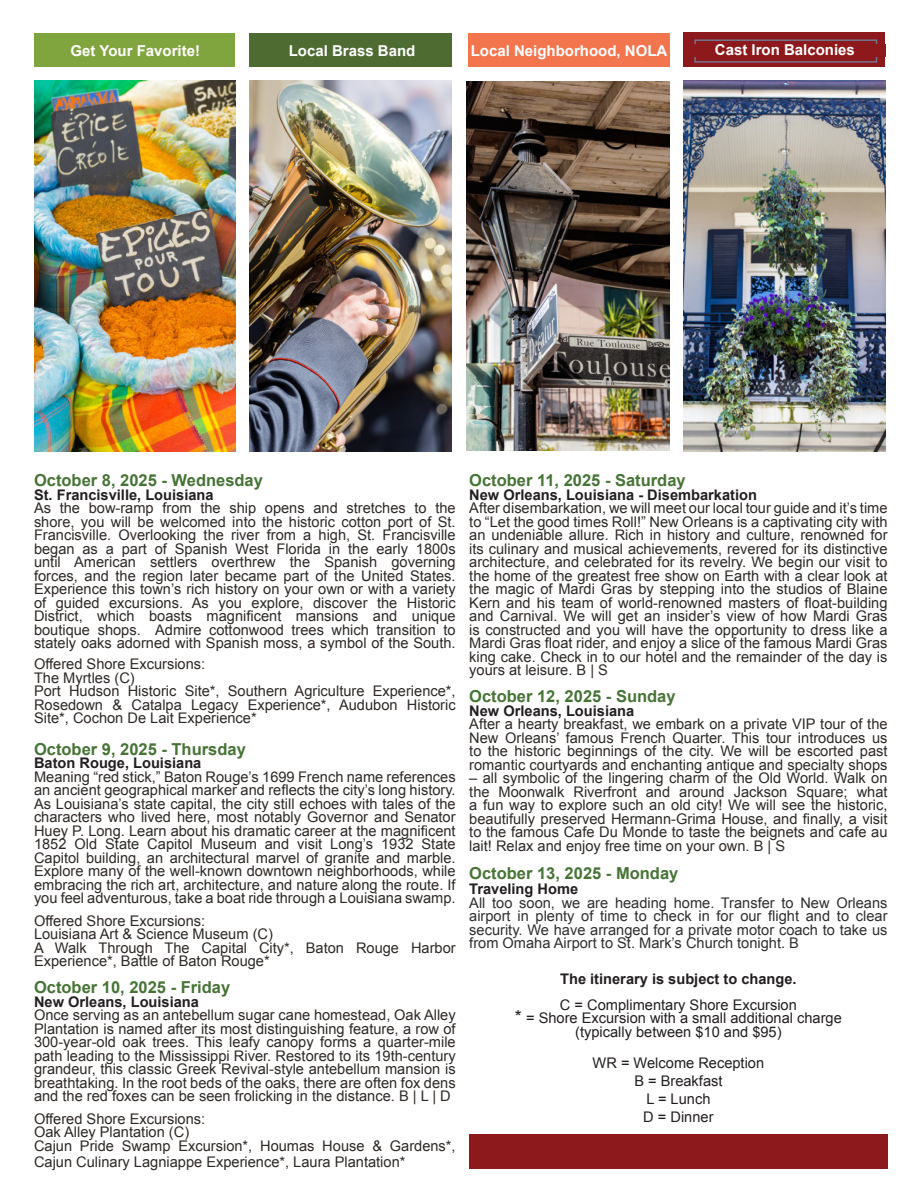
<style>
.page{position:relative;width:918px;height:1188px;background:#fff}
.page>*{position:absolute;margin:0;border:0;box-sizing:border-box;transform-origin:0 0}
.t1{font:700 16.5px "Arial";color:#477436}
.t2{font:700 15px "Arial";color:#fff}
.t3{font:14.7px/13.5px "Arial";color:#2e2926;text-align:justify}
.t4{font:14.7px/13.5px "Arial";color:#2e2f2e;text-align:justify}
.t5{font:700 14.7px "Arial";color:#231f20}
.t6{font:14.7px "Arial";color:#231f20}
.s1{font-size:18px}
</style>
<div class="page">
<div style="left:250px;top:33px;width:202px;height:34px;background:#4e6c32"></div>
<div style="left:468px;top:33px;width:202px;height:34px;background:#f3754e"></div>
<div style="left:684px;top:33px;width:201px;height:34px;background:#8e191c"></div>
<div style="left:34px;top:33px;width:201px;height:34px;background:#81a53e"></div>
<img style="left:34px;top:80px;width:201px;height:372px">
<img style="left:250px;top:80px;width:202px;height:372px">
<img style="left:683px;top:80px;width:202px;height:372px">
<img style="left:467px;top:81px;width:203px;height:370px">
<div style="left:694px;top:39px;width:183px;height:24px;background:#8e191c;border:2px solid #6c87a5"></div>
<div style="left:684px;top:44px;width:202px;height:13px;background:#8e191c"></div>
<div style="left:469px;top:1134px;width:419px;height:35px;background:#8e191c"></div>
<p class="t2" style="left:71px;top:40px;width:131px">Get Your Favorite!</p>
<p class="t2" style="left:289px;top:40px;width:128px">Local Brass Band</p>
<p class="t2" style="left:471px;top:40px;width:198px">Local Neighborhood, NOLA</p>
<p class="t2" style="left:715px;top:40px;width:142px">Cast Iron Balconies</p>
<p class="t1" style="left:34px;top:470px;width:230px">October 8, 2025 - Wednesday</p>
<p class="t5" style="left:34px;top:485px;width:181px">St. Francisville, Louisiana</p>
<p class="t3" style="left:34px;top:502px;width:423px">As the bow-ramp from the ship opens and stretches to the shore, you will be welcomed into the historic cotton port of St.<br>Francisville. Overlooking the river from a high, St. Francisville began as a part of Spanish West Florida in the early 1800s until American settlers overthrew the Spanish governing forces, and the region later became part of the United States.</p>
<p class="t3" style="left:34px;top:583px;width:423px">Experience this town’s rich history on your own or with a variety of guided excursions. As you explore, discover the Historic District, which boasts magnificent mansions and unique boutique shops. Admire cottonwood trees which transition to stately oaks adorned with Spanish moss, a symbol of the South.</p>
<p class="t3" style="left:34px;top:658px;width:173px">Offered Shore Excursions:</p>
<p class="t3" style="left:34px;top:671px;width:102px">The Myrtles (C)</p>
<p class="t3" style="left:34px;top:685px;width:423px">Port Hudson Historic Site*, Southern Agriculture Experience*, Rosedown &amp; Catalpa Legacy Experience*, Audubon Historic Site*, Cochon De Lait Experience*</p>
<p class="t1" style="left:34px;top:738px;width:213px">October 9, 2025 - Thursday</p>
<p class="t5" style="left:34px;top:753px;width:169px">Baton Rouge, Louisiana</p>
<p class="t3" style="left:34px;top:770px;width:423px">Meaning “red stick,” Baton Rouge’s 1699 French name references an ancient geographical marker and reflects the city’s long history.<br>As Louisiana’s state capital, the city still echoes with tales of the characters who lived here, most notably Governor and Senator Huey P. Long. Learn about his dramatic career at the magnificent 1852 Old State Capitol Museum and visit Long’s 1932 State Capitol building, an architectural marvel of granite and marble.<br>Explore many of the well-known downtown neighborhoods, while embracing the rich art, architecture, and nature along the route. If you feel adventurous, take a boat ride through a Louisiana swamp.</p>
<p class="t3" style="left:34px;top:914px;width:173px">Offered Shore Excursions:</p>
<p class="t3" style="left:34px;top:928px;width:240px">Louisiana Art &amp; Science Museum (C)</p>
<p class="t3" style="left:34px;top:941px;width:423px">A Walk Through The Capital City*, Baton Rouge Harbor<br>Experience*, Battle of Baton Rouge*</p>
<p class="t1" style="left:34px;top:977px;width:198px">October 10, 2025 - Friday</p>
<p class="t5" style="left:34px;top:992px;width:166px">New Orleans, Louisiana</p>
<p class="t3" style="left:34px;top:1009px;width:423px">Once serving as an antebellum sugar cane homestead, Oak Alley Plantation is named after its most distinguishing feature, a row of 300-year-old oak trees. This leafy canopy forms a quarter-mile path leading to the Mississippi River. Restored to its 19th-century grandeur, this classic Greek Revival-style antebellum mansion is breathtaking. In the root beds of the oaks, there are often fox dens and the red foxes can be seen frolicking in the distance. B | L | D</p>
<p class="t3" style="left:34px;top:1112px;width:173px">Offered Shore Excursions:</p>
<p class="t3" style="left:34px;top:1126px;width:157px">Oak Alley Plantation (C)</p>
<p class="t3" style="left:34px;top:1138px;width:423px;line-height:16.5px">Cajun Pride Swamp Excursion*, Houmas House &amp; Gardens*,<br>Cajun Culinary Lagniappe Experience*, Laura Plantation*</p>
<p class="t1" style="left:469px;top:470px;width:218px">October 11, 2025 - Saturday</p>
<p class="t5" style="left:469px;top:485px;width:289px">New Orleans, Louisiana - Disembarkation</p>
<p class="t3" style="left:469px;top:502px;width:420px">After disembarkation, we will meet our local tour guide and it’s time to “Let the good times Roll!” New Orleans is a captivating city with an undeniable allure. Rich in history and culture, renowned for its culinary and musical achievements, revered for its distinctive architecture, and celebrated for its revelry. We begin our visit to the home of the greatest free show on Earth with a clear look at the magic of Mardi Gras by stepping into the studios of Blaine Kern and his team of world-renowned masters of float-building and Carnival. We will get an insider’s view of how Mardi Gras is constructed and you will have the opportunity to dress like a Mardi Gras float rider, and enjoy a slice of the famous Mardi Gras king cake. Check in to our hotel and the remainder of the day is yours at leisure. B | S</p>
<p class="t1" style="left:469px;top:686px;width:208px">October 12, 2025 - Sunday</p>
<p class="t5" style="left:469px;top:701px;width:166px">New Orleans, Louisiana</p>
<p class="t3" style="left:469px;top:718px;width:420px">After a hearty breakfast, we embark on a private VIP tour of the New Orleans’ famous French Quarter. This tour introduces us to the historic beginnings of the city. We will be escorted past romantic courtyards and enchanting antique and specialty shops</p>
<p class="t3" style="left:469px;top:772px;width:420px">– all symbolic of the lingering charm of the Old World. Walk on the Moonwalk Riverfront and around Jackson Square; what a fun way to explore such an old city! We will see the historic, beautifully preserved Hermann-Grima House, and finally, a visit to the famous Cafe Du Monde to taste the beignets and cafe au lait! Relax and enjoy free time on your own. B | S</p>
<p class="t1" style="left:469px;top:863px;width:211px">October 13, 2025 - Monday</p>
<p class="t5" style="left:469px;top:879px;width:110px">Traveling Home</p>
<p class="t4" style="left:469px;top:896px;width:420px">All too soon, we are heading home. Transfer to New Orleans airport in plenty of time to check in for our flight and to clear security. We have arranged for a private motor coach to take us from Omaha Airport to St. Mark’s Church tonight. B</p>
<p class="t5" style="left:560px;top:969px;width:238px">The itinerary is subject to change.</p>
<p class="t6" style="left:560px;top:995px;width:238px">C = Complimentary Shore Excursion</p>
<p class="t6" style="left:515px;top:1008px;width:328px"><span class="s1">*</span> = Shore Excursion with a small additional charge</p>
<p class="t6" style="left:575px;top:1022px;width:208px">(typically between $10 and $95)</p>
<p class="t6" style="left:593px;top:1053px;width:173px">WR = Welcome Reception</p>
<p class="t6" style="left:634px;top:1071px;width:90px">B = Breakfast</p>
<p class="t6" style="left:646px;top:1089px;width:66px">L = Lunch</p>
<p class="t6" style="left:643px;top:1107px;width:72px">D = Dinner</p>
</div>
